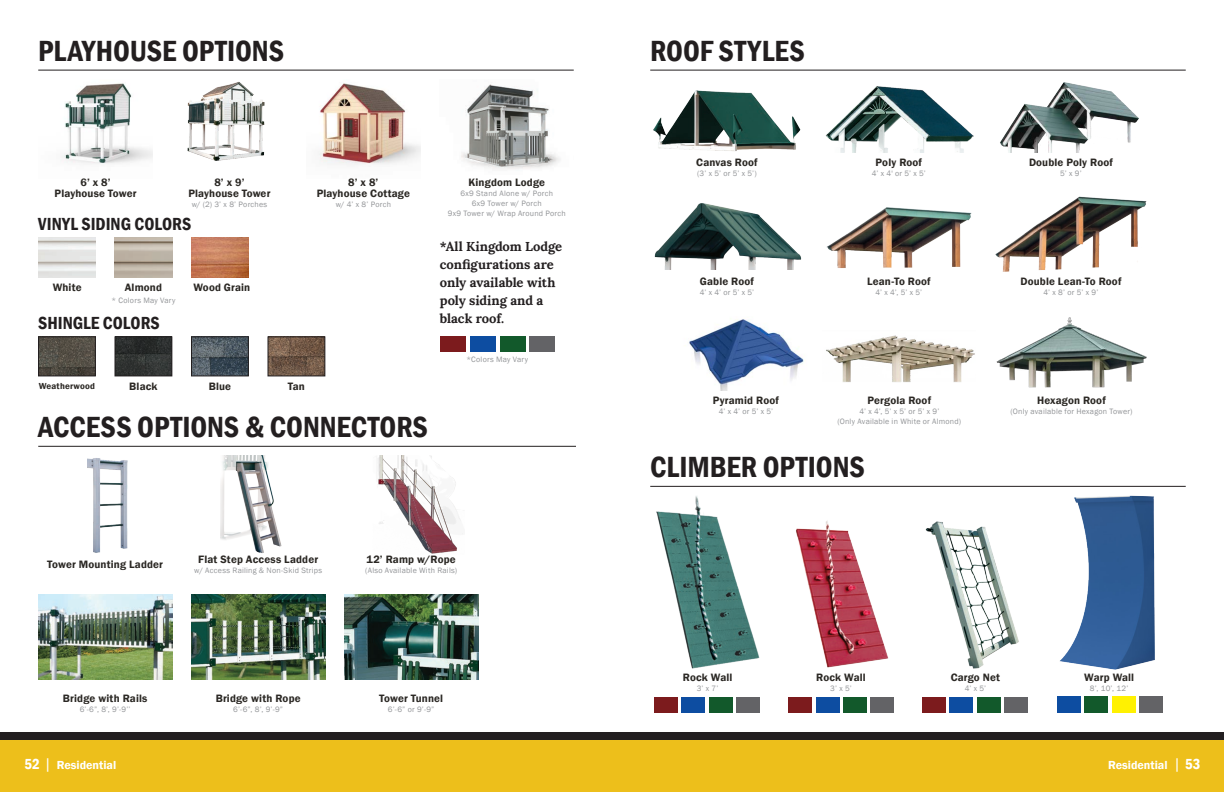
<style>
.page{position:relative;width:1224px;height:792px;background:#fff}
.page>*{position:absolute;margin:0;border:0;box-sizing:border-box;transform-origin:0 0}
._01_Header{font:600 condensed 30px "Franklin Gothic";color:#231f20}
._02_Seconday_Header{font:600 condensed 18px "Franklin Gothic";color:#231f20}
.Call_Out_Quote{font:700 13px/18px "Lora";letter-spacing:-.005em;color:#231f20}
.t1{font:600 12px "Franklin Gothic";color:#fff}
.Item_Name{font:600 11px/11px "Franklin Gothic";letter-spacing:.015em;color:#2b2824;text-align:center}
.Item_Name-2{font:600 9px "Franklin Gothic";letter-spacing:.02em;color:#2b2824}
.Detail_Minor_Info{font:8px/10px "Franklin Gothic";letter-spacing:.03em;color:#939598;text-align:center}
.s1{font-stretch:condensed;font-size:15px}
.s2{font-weight:400;font-size:16px}
</style>
<div class="page">
<div style="left:0;top:738px;width:1224px;height:54px;background:#edbf1b"></div>
<div style="left:0;top:733px;width:1224px;height:7px;background:#231f20"></div>
<hr style="left:38px;top:70px;width:536px;height:1px;background:#231f20">
<hr style="left:38px;top:446px;width:538px;height:1px;background:#231f20">
<img style="left:319px;top:83px;width:102px;height:82px">
<img style="left:187px;top:81px;width:78px;height:80px">
<img style="left:62px;top:83px;width:91px;height:81px">
<img style="left:115px;top:238px;width:57px;height:39px">
<img style="left:191px;top:238px;width:58px;height:39px">
<img style="left:117px;top:339px;width:53px;height:35px">
<div style="left:115px;top:337px;width:57px;height:39px;border:1px solid #231f20"></div>
<img style="left:270px;top:339px;width:53px;height:35px">
<div style="left:268px;top:337px;width:57px;height:39px;border:1px solid #231f20"></div>
<img style="left:40px;top:339px;width:54px;height:35px">
<div style="left:38px;top:337px;width:58px;height:39px;border:1px solid #231f20"></div>
<img style="left:193px;top:339px;width:54px;height:35px">
<div style="left:191px;top:337px;width:58px;height:39px;border:1px solid #231f20"></div>
<img style="left:220px;top:455px;width:62px;height:98px">
<img style="left:378px;top:455px;width:85px;height:99px">
<img style="left:461px;top:84px;width:99px;height:85px">
<img style="left:87px;top:458px;width:41px;height:95px">
<hr style="left:650px;top:70px;width:536px;height:1px;background:#231f20">
<img style="left:656px;top:496px;width:104px;height:173px">
<img style="left:689px;top:319px;width:115px;height:72px">
<img style="left:825px;top:86px;width:149px;height:67px">
<img style="left:654px;top:203px;width:148px;height:67px">
<img style="left:1000px;top:82px;width:139px;height:71px">
<img style="left:653px;top:90px;width:148px;height:61px">
<img style="left:925px;top:521px;width:94px;height:148px">
<img style="left:1060px;top:495px;width:95px;height:175px">
<img style="left:796px;top:520px;width:93px;height:148px">
<hr style="left:650px;top:486px;width:536px;height:1px;background:#231f20">
<img style="left:827px;top:207px;width:145px;height:61px">
<img style="left:826px;top:335px;width:149px;height:47px">
<img style="left:996px;top:317px;width:151px;height:71px">
<img style="left:344px;top:594px;width:134px;height:86px">
<img style="left:191px;top:594px;width:134px;height:86px">
<img style="left:38px;top:594px;width:134px;height:86px">
<div style="left:470px;top:337px;width:26px;height:15px;background:#0d4da1"></div>
<div style="left:500px;top:337px;width:26px;height:15px;background:#12592b"></div>
<div style="left:440px;top:337px;width:26px;height:15px;background:#7c1b1d"></div>
<div style="left:529px;top:337px;width:26px;height:15px;background:#636366"></div>
<div style="left:682px;top:697px;width:23px;height:15px;background:#0d4da1"></div>
<div style="left:709px;top:697px;width:24px;height:15px;background:#12592b"></div>
<div style="left:654px;top:697px;width:24px;height:15px;background:#7c1b1d"></div>
<div style="left:736px;top:697px;width:24px;height:15px;background:#636366"></div>
<div style="left:816px;top:697px;width:24px;height:15px;background:#0d4da1"></div>
<div style="left:844px;top:697px;width:23px;height:15px;background:#12592b"></div>
<div style="left:788px;top:697px;width:24px;height:15px;background:#7c1b1d"></div>
<div style="left:871px;top:697px;width:23px;height:15px;background:#636366"></div>
<div style="left:950px;top:697px;width:23px;height:15px;background:#0d4da1"></div>
<div style="left:977px;top:697px;width:24px;height:15px;background:#12592b"></div>
<div style="left:922px;top:697px;width:24px;height:15px;background:#7c1b1d"></div>
<div style="left:1004px;top:697px;width:24px;height:15px;background:#636366"></div>
<div style="left:1057px;top:696px;width:23px;height:17px;background:#0d4da1"></div>
<div style="left:1084px;top:696px;width:24px;height:17px;background:#12592b"></div>
<div style="left:1112px;top:696px;width:23px;height:17px;background:#fff101"></div>
<div style="left:1139px;top:696px;width:24px;height:17px;background:#636366"></div>
<img style="left:996px;top:196px;width:151px;height:76px">
<p class="_01_Header" style="left:38px;top:31px;width:247px">PLAYHOUSE OPTIONS</p>
<p class="Item_Name" style="left:55px;top:177px;width:84px">6’ x 8’<br>Playhouse Tower</p>
<p class="Item_Name" style="left:189px;top:177px;width:84px">8’ x 9’<br>Playhouse Tower</p>
<p class="Detail_Minor_Info" style="left:192px;top:199px;width:77px">w/ (2) 3’ x 8’ Porches</p>
<p class="_02_Seconday_Header" style="left:38px;top:212px;width:154px">VINYL SIDING COLORS</p>
<p class="Item_Name" style="left:53px;top:282px;width:30px">White</p>
<p class="Item_Name" style="left:125px;top:282px;width:39px">Almond</p>
<p class="Item_Name" style="left:193px;top:282px;width:58px">Wood Grain</p>
<p class="Detail_Minor_Info" style="left:111px;top:295px;width:65px">* Colors May Vary</p>
<p class="_02_Seconday_Header" style="left:38px;top:311px;width:123px">SHINGLE COLORS</p>
<p class="Item_Name" style="left:317px;top:177px;width:95px">8’ x 8’<br>Playhouse Cottage</p>
<p class="Detail_Minor_Info" style="left:336px;top:199px;width:57px">w/ 4’ x 8’ Porch</p>
<p class="Item_Name-2" style="left:39px;top:381px;width:58px">Weatherwood</p>
<p class="Item_Name" style="left:129px;top:381px;width:30px">Black</p>
<p class="Item_Name" style="left:209px;top:381px;width:24px">Blue</p>
<p class="Item_Name" style="left:288px;top:381px;width:19px">Tan</p>
<p class="_01_Header" style="left:38px;top:407px;width:391px">ACCESS OPTIONS &amp; CONNECTORS</p>
<p class="Item_Name" style="left:469px;top:177px;width:78px">Kingdom Lodge</p>
<p class="Detail_Minor_Info" style="left:461px;top:188px;width:94px">6x9 Stand Alone w/ Porch</p>
<p class="Detail_Minor_Info" style="left:472px;top:198px;width:71px">6x9 Tower w/ Porch</p>
<p class="Detail_Minor_Info" style="left:448px;top:208px;width:119px">9x9 Tower w/ Wrap Around Porch</p>
<p class="Call_Out_Quote" style="left:440px;top:236px;width:124px">*All Kingdom Lodge configurations are only available with poly siding and a black roof.</p>
<p class="Detail_Minor_Info" style="left:466px;top:355px;width:63px">*Colors May Vary</p>
<p class="Item_Name" style="left:47px;top:559px;width:117px">Tower Mounting Ladder</p>
<p class="Item_Name" style="left:198px;top:554px;width:122px">Flat Step Access Ladder</p>
<p class="Detail_Minor_Info" style="left:194px;top:566px;width:130px">w/ Access Railing &amp; Non-Skid Strips</p>
<p class="Item_Name" style="left:367px;top:554px;width:91px">12’ Ramp w/Rope</p>
<p class="Detail_Minor_Info" style="left:365px;top:566px;width:93px">(Also Available With Rails)</p>
<p class="Item_Name" style="left:63px;top:693px;width:86px">Bridge with Rails</p>
<p class="Detail_Minor_Info" style="left:80px;top:704px;width:52px">6’-6”, 8’, 9’-9’’</p>
<p class="Item_Name" style="left:216px;top:693px;width:86px">Bridge with Rope</p>
<p class="Detail_Minor_Info" style="left:233px;top:704px;width:51px">6’-6”, 8’, 9’-9”</p>
<p class="Item_Name" style="left:379px;top:693px;width:65px">Tower Tunnel</p>
<p class="Detail_Minor_Info" style="left:388px;top:704px;width:48px">6’-6” or 9’-9”</p>
<p class="_01_Header" style="left:650px;top:31px;width:156px">ROOF STYLES</p>
<p class="Item_Name" style="left:696px;top:157px;width:63px">Canvas Roof</p>
<p class="Detail_Minor_Info" style="left:697px;top:169px;width:61px">(3’ x 5’ or 5’ x 5’)</p>
<p class="Item_Name" style="left:876px;top:157px;width:48px">Poly Roof</p>
<p class="Detail_Minor_Info" style="left:872px;top:169px;width:55px">4’ x 4' or 5’ x 5’</p>
<p class="Item_Name" style="left:1029px;top:157px;width:85px">Double Poly Roof</p>
<p class="Detail_Minor_Info" style="left:1060px;top:169px;width:23px">5’ x 9’</p>
<p class="Item_Name" style="left:700px;top:276px;width:56px">Gable Roof</p>
<p class="Detail_Minor_Info" style="left:700px;top:287px;width:56px">4’ x 4’ or 5’ x 5’</p>
<p class="Item_Name" style="left:867px;top:276px;width:65px">Lean-To Roof</p>
<p class="Detail_Minor_Info" style="left:875px;top:287px;width:48px">4’ x 4’, 5’ x 5’</p>
<p class="Item_Name" style="left:1020px;top:276px;width:103px">Double Lean-To Roof</p>
<p class="Detail_Minor_Info" style="left:1044px;top:287px;width:56px">4’ x 8’ or 5’ x 9’</p>
<p class="Item_Name" style="left:713px;top:395px;width:68px">Pyramid Roof</p>
<p class="Detail_Minor_Info" style="left:719px;top:406px;width:56px">4’ x 4’ or 5’ x 5’</p>
<p class="Item_Name" style="left:868px;top:395px;width:65px">Pergola Roof</p>
<p class="Detail_Minor_Info" style="left:837px;top:406px;width:125px">4’ x 4’, 5’ x 5’ or 5’ x 9’<br>(Only Available in White or Almond)</p>
<p class="Item_Name" style="left:1037px;top:395px;width:70px">Hexagon Roof</p>
<p class="Detail_Minor_Info" style="left:1010px;top:406px;width:124px">(Only available for Hexagon Tower)</p>
<p class="_01_Header" style="left:650px;top:447px;width:216px">CLIMBER OPTIONS</p>
<p class="Item_Name" style="left:683px;top:672px;width:51px">Rock Wall</p>
<p class="Detail_Minor_Info" style="left:697px;top:683px;width:23px">3’ x 7’</p>
<p class="Item_Name" style="left:816px;top:672px;width:51px">Rock Wall</p>
<p class="Detail_Minor_Info" style="left:830px;top:683px;width:23px">3’ x 5’</p>
<p class="Item_Name" style="left:951px;top:672px;width:51px">Cargo Net</p>
<p class="Detail_Minor_Info" style="left:965px;top:683px;width:23px">4’ x 5’</p>
<p class="Item_Name" style="left:1084px;top:672px;width:51px">Warp Wall</p>
<p class="Detail_Minor_Info" style="left:1090px;top:683px;width:40px">8’, 10’, 12’</p>
<h3 class="t1" style="left:24px;top:758px;width:93px"><span class="s1">52</span> <span class="s2">|</span> Residential</h3>
<h3 class="t1" style="left:1108px;top:758px;width:94px">Residential <span class="s2">|</span> <span class="s1">53</span></h3>
</div>
